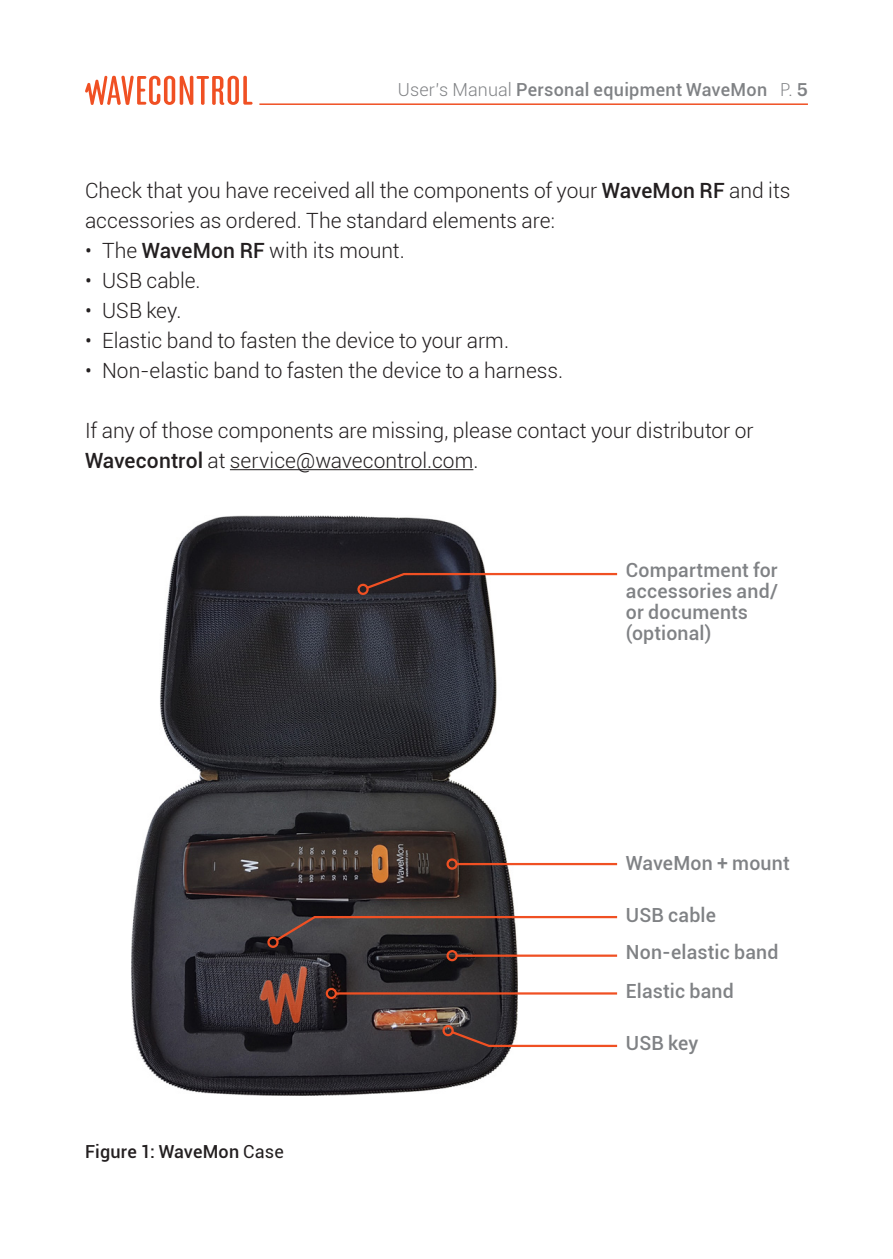
<style>
.page{position:relative;width:893px;height:1259px;background:#fff}
.page>*{position:absolute;margin:0;border:0;box-sizing:border-box;transform-origin:0 0}
.text_s_espai{font:300 21px/30px "Roboto";color:#231f20}
.txt_2{font:300 21px/30px "Roboto";color:#231f20}
.nota_foto{font:500 19.5px/21px "Roboto";letter-spacing:.01em;color:#808285}
.t1{font:500 18px "Roboto";letter-spacing:.015em;color:#808285}
.peu_foto{font:500 18px "Roboto";letter-spacing:.01em;color:#231f20}
.s1{font-weight:300}
.s2{font-family:"Graphik";font-weight:300}
.s3{font-family:"Graphik"}
.s4{font-weight:500}
.s5{font-weight:400}
</style>
<div class="page">
<img style="left:132px;top:515px;width:386px;height:580px">
<svg style="left:364px;top:572px;width:254px;height:18px"></svg>
<div style="left:357px;top:584px;width:12px;height:11px;border:2px solid #f05023;border-radius:50%"></div>
<hr style="left:457px;top:863px;width:160px;height:2px;background:#f05023">
<div style="left:446px;top:858px;width:12px;height:11px;border:2px solid #f05023;border-radius:50%"></div>
<hr style="left:457px;top:954px;width:160px;height:2px;background:#f05023">
<div style="left:446px;top:950px;width:12px;height:11px;border:2px solid #f05023;border-radius:50%"></div>
<svg style="left:449px;top:1029px;width:169px;height:19px"></svg>
<div style="left:442px;top:1025px;width:12px;height:11px;border:2px solid #f05023;border-radius:50%"></div>
<hr style="left:336px;top:992px;width:281px;height:2px;background:#f05023">
<div style="left:326px;top:988px;width:11px;height:11px;border:2px solid #f05023;border-radius:50%"></div>
<svg style="left:274px;top:915px;width:344px;height:28px"></svg>
<div style="left:267px;top:936px;width:12px;height:12px;border:2px solid #f05023;border-radius:50%"></div>
<hr style="left:230px;top:469px;width:243px;height:1px;background:#231f20">
<hr style="left:259px;top:103px;width:549px;height:2px;background:#f05023">
<svg style="left:85px;top:76px;width:168px;height:29px"></svg>
<p class="t1" style="left:398px;top:77px;width:412px"><span class="s1">User’s Manual</span> Personal equipment WaveMon <span class="s2">P.</span> <span class="s3">5</span></p>
<p class="text_s_espai" style="left:85px;top:175px;width:707px">Check that you have received all the components of your <span class="s4">WaveMon RF</span> and its accessories as ordered. The standard elements are:</p>
<p class="text_s_espai" style="left:85px;top:235px;width:321px">• The <span class="s4">WaveMon RF</span> with its mount.</p>
<p class="text_s_espai" style="left:85px;top:265px;width:117px">• USB cable.</p>
<p class="text_s_espai" style="left:85px;top:295px;width:98px">• USB key.</p>
<p class="text_s_espai" style="left:85px;top:325px;width:425px">• Elastic band to fasten the device to your arm.</p>
<p class="text_s_espai" style="left:85px;top:355px;width:480px">• Non-elastic band to fasten the device to a harness.</p>
<p class="txt_2" style="left:85px;top:415px;width:670px">If any of those components are missing, please contact your distributor or<br><span class="s4">Wavecontrol</span> at service@wavecontrol.com.</p>
<p class="nota_foto" style="left:626px;top:559px;width:154px">Compartment for accessories and/ or documents (optional)</p>
<p class="peu_foto" style="left:85px;top:1139px;width:200px">Figure 1: WaveMon <span class="s5">Case</span></p>
<p class="nota_foto" style="left:626px;top:852px;width:165px">WaveMon + mount</p>
<p class="nota_foto" style="left:626px;top:903px;width:92px">USB cable</p>
<p class="nota_foto" style="left:626px;top:940px;width:154px">Non-elastic band</p>
<p class="nota_foto" style="left:626px;top:980px;width:109px">Elastic band</p>
<p class="nota_foto" style="left:626px;top:1032px;width:74px">USB key</p>
</div>
